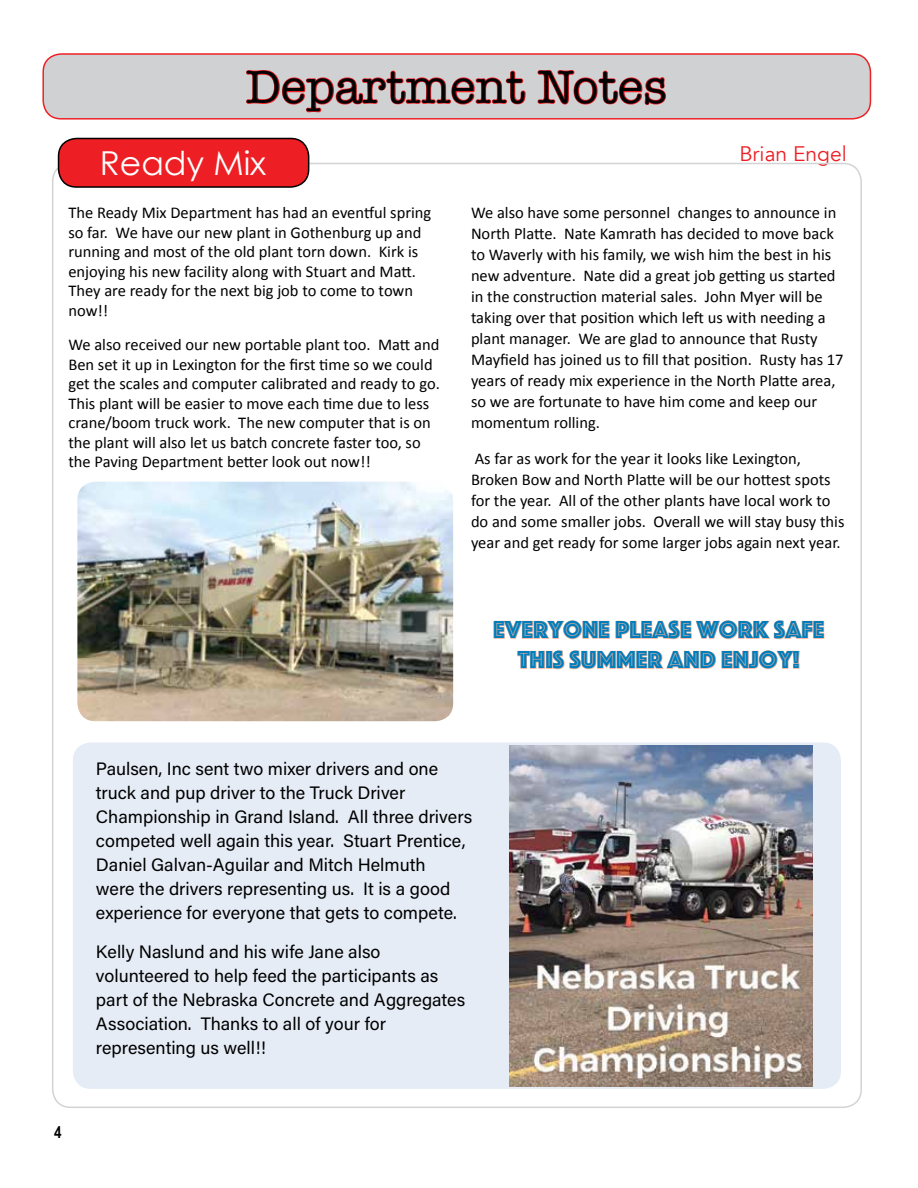
<style>
.page{position:relative;width:918px;height:1188px;background:#fff}
.page>*{position:absolute;margin:0;border:0;box-sizing:border-box;transform-origin:0 0}
.t1{font:48px "American Typewriter";color:#000}
.t2{font:33px "Century Gothic";color:#fff}
.t3{font:25.5px/30px "Phosphate Inline";color:#007dbb;text-align:center}
.t4{font:21px "Avenir";color:#ed1f24}
.t5{font:18px/24px "Acumin Pro";color:#000}
.t6{font:16.5px/21px "Calibri";color:#000}
.t7{font:700 16.5px "Arial Narrow";color:#000}
</style>
<div class="page">
<div style="left:43px;top:54px;width:827px;height:65px;background:#cfd1d2;border-radius:18px"></div>
<svg style="left:246px;top:70px;width:280px;height:43px"></svg>
<svg style="left:537px;top:70px;width:129px;height:35px"></svg>
<div style="left:42px;top:53px;width:829px;height:67px;border:2px solid #ed1f24;border-radius:18px"></div>
<div style="left:59px;top:138px;width:250px;height:49px;background:#ed1f24;border-radius:18px"></div>
<div style="left:58px;top:138px;width:251px;height:50px;border:2px solid #000;border-radius:18px"></div>
<svg style="left:493px;top:620px;width:332px;height:20px"></svg>
<svg style="left:517px;top:650px;width:283px;height:20px"></svg>
<img style="left:77px;top:482px;width:376px;height:239px">
<div style="left:73px;top:743px;width:768px;height:346px;background:#e5ecf6;border-radius:18px"></div>
<img style="left:509px;top:745px;width:304px;height:341px">
<h1 class="t1" style="left:246px;top:50px;width:423px">Department Notes</h1>
<h2 class="t2" style="left:100px;top:143px;width:168px">Ready Mix</h2>
<p class="t6" style="left:68px;top:203px;width:364px;line-height:19.5px">The Ready Mix Department has had an eventful spring so far. We have our new plant in Gothenburg up and running and most of the old plant torn down. Kirk is enjoying his new facility along with Stuart and Matt.<br>They are ready for the next big job to come to town now!!</p>
<p class="t6" style="left:68px;top:335px;width:373px;line-height:19.5px">We also received our new portable plant too. Matt and Ben set it up in Lexington for the first time so we could get the scales and computer calibrated and ready to go.<br>This plant will be easier to move each time due to less crane/boom truck work. The new computer that is on the plant will also let us batch concrete faster too, so the Paving Department better look out now!!</p>
<p class="t4" style="left:739px;top:141px;width:109px">Brian Engel</p>
<p class="t6" style="left:471px;top:202px;width:374px">We also have some personnel changes to announce in North Platte. Nate Kamrath has decided to move back to Waverly with his family, we wish him the best in his new adventure. Nate did a great job getting us started in the construction material sales. John Myer will be taking over that position which left us with needing a plant manager. We are glad to announce that Rusty Mayfield has joined us to fill that position. Rusty has 17 years of ready mix experience in the North Platte area, so we are fortunate to have him come and keep our momentum rolling.</p>
<p class="t6" style="left:471px;top:448px;width:375px">As far as work for the year it looks like Lexington, Broken Bow and North Platte will be our hottest spots for the year. All of the other plants have local work to do and some smaller jobs. Overall we will stay busy this year and get ready for some larger jobs again next year.</p>
<h3 class="t3" style="left:493px;top:613px;width:333px">EVERYONE PLEASE WORK SAFE<br>THIS SUMMER AND ENJOY!</h3>
<p class="t7" style="left:54px;top:1119px;width:9px">4</p>
<p class="t5" style="left:96px;top:756px;width:378px">Paulsen, Inc sent two mixer drivers and one truck and pup driver to the Truck Driver Championship in Grand Island. All three drivers competed well again this year. Stuart Prentice, Daniel Galvan-Aguilar and Mitch Helmuth<br>were the drivers representing us. It is a good experience for everyone that gets to compete.</p>
<p class="t5" style="left:96px;top:939px;width:371px">Kelly Naslund and his wife Jane also volunteered to help feed the participants as part of the Nebraska Concrete and Aggregates Association. Thanks to all of your for representing us well!!</p>
</div>
